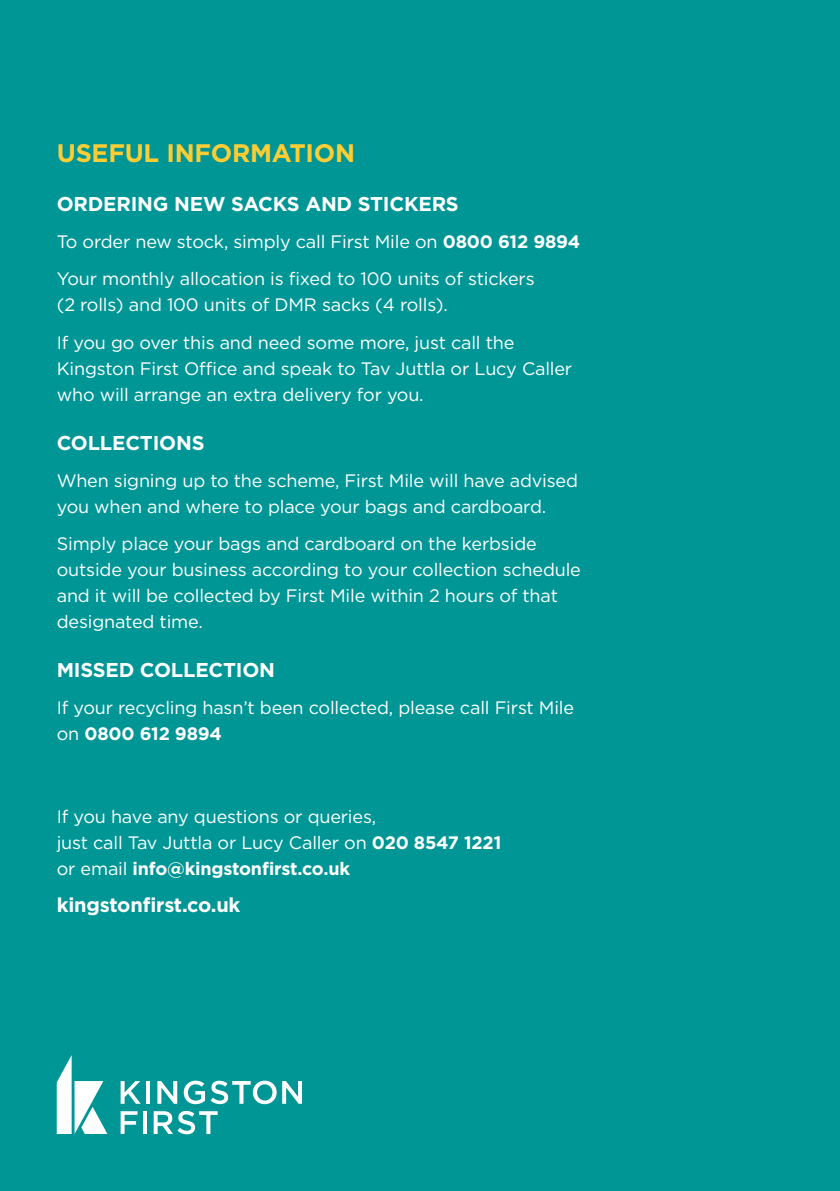
<style>
.page{position:relative;width:840px;height:1191px;background:#fff}
.page>*{position:absolute;margin:0;border:0;box-sizing:border-box;transform-origin:0 0}
.t1{font:700 25.4px "Gotham";letter-spacing:-.01em;color:#fecd33}
.t2{font:700 20px "Gotham";letter-spacing:-.01em;color:#fff}
.t3{font:18px/26px "Gotham";letter-spacing:-.01em;color:#fff}
.s1{font-weight:700}
</style>
<div class="page">
<div style="left:0;top:0;width:839px;height:1191px;background:#009696"></div>
<svg style="left:57px;top:1055px;width:50px;height:79px"></svg>
<svg style="left:120px;top:1081px;width:21px;height:22px"></svg>
<hr style="left:146px;top:1081px;width:4px;height:22px;background:#fff">
<svg style="left:157px;top:1081px;width:20px;height:22px"></svg>
<svg style="left:184px;top:1080px;width:92px;height:24px"></svg>
<svg style="left:282px;top:1081px;width:20px;height:22px"></svg>
<svg style="left:120px;top:1111px;width:17px;height:23px"></svg>
<svg style="left:143px;top:1111px;width:3px;height:23px"></svg>
<svg style="left:154px;top:1110px;width:63px;height:24px"></svg>
<h1 class="t1" style="left:57px;top:136px;width:300px">USEFUL INFORMATION</h1>
<p class="t2" style="left:57px;top:190px;width:403px">ORDERING NEW SACKS AND STICKERS</p>
<p class="t3" style="left:57px;top:223px;width:524px;line-height:37.4px">To order new stock, simply call First Mile on <span class="s1">0800 612 9894<br></span>Your monthly allocation is fixed to 100 units of stickers</p>
<p class="t3" style="left:57px;top:286px;width:459px;line-height:37.4px">(2 rolls) and 100 units of DMR sacks (4 rolls).<br>If you go over this and need some more, just call the</p>
<p class="t3" style="left:57px;top:355px;width:516px">Kingston First Office and speak to Tav Juttla or Lucy Caller who will arrange an extra delivery for you.</p>
<p class="t2" style="left:57px;top:429px;width:149px">COLLECTIONS</p>
<p class="t3" style="left:57px;top:467px;width:522px">When signing up to the scheme, First Mile will have advised you when and where to place your bags and cardboard.</p>
<p class="t3" style="left:57px;top:530px;width:525px">Simply place your bags and cardboard on the kerbside outside your business according to your collection schedule and it will be collected by First Mile within 2 hours of that designated time.</p>
<p class="t2" style="left:57px;top:656px;width:220px">MISSED COLLECTION</p>
<p class="t3" style="left:57px;top:694px;width:518px">If your recycling hasn’t been collected, please call First Mile on <span class="s1">0800 612 9894</span></p>
<p class="t3" style="left:57px;top:803px;width:446px">If you have any questions or queries,<br>just call Tav Juttla or Lucy Caller on <span class="s1">020 8547 1221 </span>or email <span class="s1">info@kingstonfirst.co.uk</span></p>
<p class="t2" style="left:57px;top:892px;width:185px">kingstonfirst.co.uk</p>
</div>
